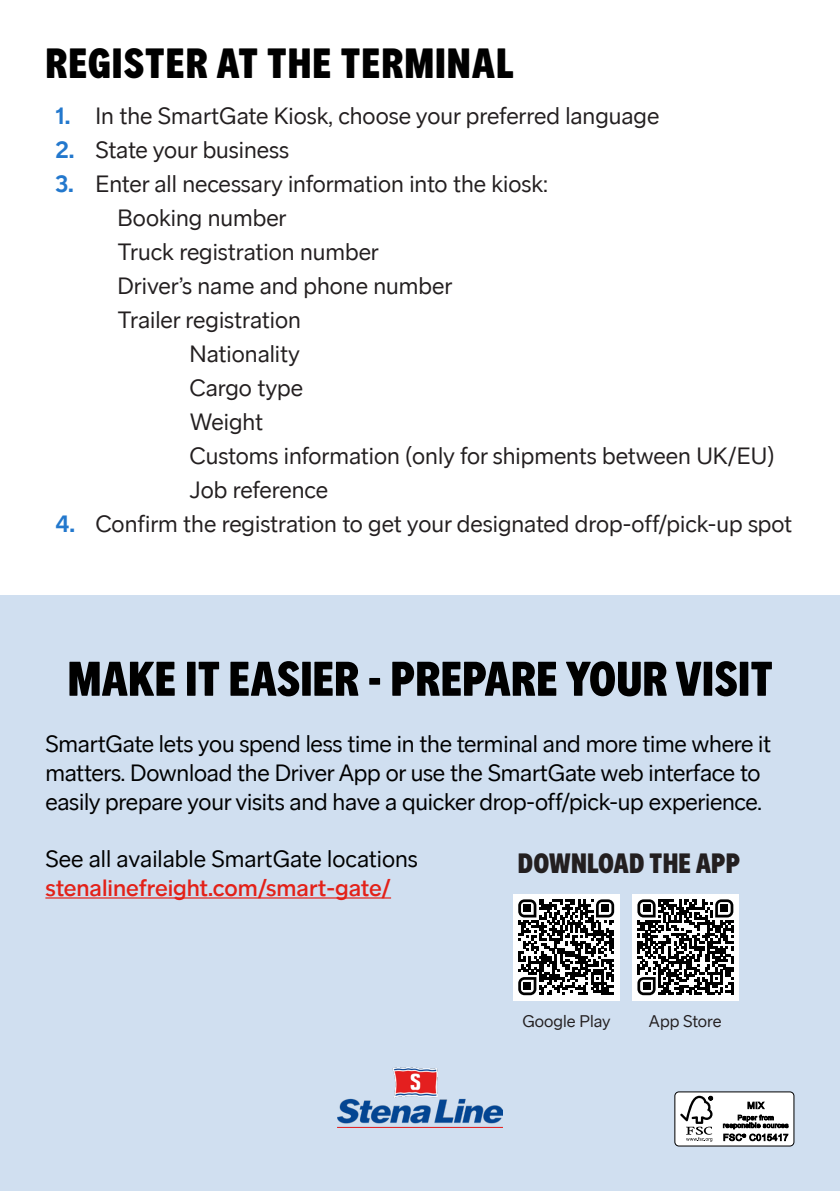
<style>
.page{position:relative;width:840px;height:1191px;background:#fff}
.page>*{position:absolute;margin:0;border:0;box-sizing:border-box;transform-origin:0 0}
.t1{font:50px "Stena Sans Display";color:#000}
.SG_A5_Heading_2{font:44px "Stena Sans Display";letter-spacing:.02em;color:#000}
.t2{font:29.2px "Stena Sans Display";color:#231f20}
.t3{font:24px "Stena Sans";color:#231f20}
.t4{font:24px/28.8px "Stena Sans";letter-spacing:-.01em;color:#000}
.t5{font:500 24px "Stena Sans";color:#e32118}
.t6{font:17.2px "Stena Sans";color:#231f20}
.s1{font-weight:700;color:#2378cd}
</style>
<div class="page">
<div style="left:0;top:595px;width:839px;height:596px;background:#d0dff0"></div>
<img style="left:337px;top:1067px;width:165px;height:60px">
<hr style="left:45px;top:897px;width:346px;height:1px;background:#e32118">
<div style="left:674px;top:1092px;width:119px;height:54px;background:#fff;border-radius:4px"></div>
<div style="left:674px;top:1091px;width:119px;height:55px;border:1px solid #000;border-radius:4px"></div>
<svg style="left:680px;top:1095px;width:32px;height:46px"></svg>
<svg style="left:722px;top:1101px;width:66px;height:40px"></svg>
<div style="left:513px;top:894px;width:106px;height:106px;background:#fff"></div>
<svg style="left:518px;top:899px;width:95px;height:96px"></svg>
<div style="left:523px;top:904px;width:8px;height:8px;background:#000"></div>
<div style="left:601px;top:904px;width:7px;height:8px;background:#000"></div>
<div style="left:523px;top:982px;width:8px;height:8px;background:#000"></div>
<div style="left:632px;top:894px;width:106px;height:106px;background:#fff"></div>
<svg style="left:637px;top:899px;width:96px;height:96px"></svg>
<div style="left:642px;top:904px;width:8px;height:8px;background:#000"></div>
<div style="left:720px;top:904px;width:7px;height:8px;background:#000"></div>
<div style="left:642px;top:982px;width:8px;height:8px;background:#000"></div>
<p class="SG_A5_Heading_2" style="left:45px;top:42px;width:470px">REGISTER AT THE TERMINAL</p>
<p class="t3" style="left:55px;top:102px;width:605px"><span class="s1">1.</span> In the SmartGate Kiosk, choose your preferred language</p>
<p class="t3" style="left:55px;top:136px;width:235px"><span class="s1">2.</span> State your business</p>
<p class="t3" style="left:55px;top:170px;width:494px"><span class="s1">3.</span> Enter all necessary information into the kiosk:</p>
<p class="t3" style="left:117px;top:204px;width:170px">Booking number</p>
<p class="t3" style="left:117px;top:238px;width:263px">Truck registration number</p>
<p class="t3" style="left:117px;top:272px;width:336px">Driver’s name and phone number</p>
<p class="t3" style="left:117px;top:306px;width:185px">Trailer registration</p>
<p class="t3" style="left:189px;top:340px;width:112px">Nationality</p>
<p class="t3" style="left:189px;top:374px;width:115px">Cargo type</p>
<p class="t3" style="left:189px;top:408px;width:75px">Weight</p>
<p class="t3" style="left:189px;top:442px;width:586px">Customs information (only for shipments between UK/EU)</p>
<p class="t3" style="left:189px;top:476px;width:140px">Job reference</p>
<p class="t3" style="left:55px;top:510px;width:737px"><span class="s1">4.</span> Confirm the registration to get your designated drop-off/pick-up spot</p>
<p class="t1" style="left:68px;top:654px;width:706px">MAKE IT EASIER - PREPARE YOUR VISIT</p>
<p class="t4" style="left:45px;top:729px;width:727px">SmartGate lets you spend less time in the terminal and more time where it matters. Download the Driver App or use the SmartGate web interface to easily prepare your visits and have a quicker drop-off/pick-up experience.</p>
<p class="t4" style="left:45px;top:845px;width:373px">See all available SmartGate locations</p>
<p class="t5" style="left:45px;top:874px;width:347px">stenalinefreight.com/smart-gate/</p>
<p class="t2" style="left:517px;top:848px;width:224px">DOWNLOAD THE APP</p>
<p class="t6" style="left:522px;top:1011px;width:90px">Google Play</p>
<p class="t6" style="left:648px;top:1011px;width:74px">App Store</p>
</div>
